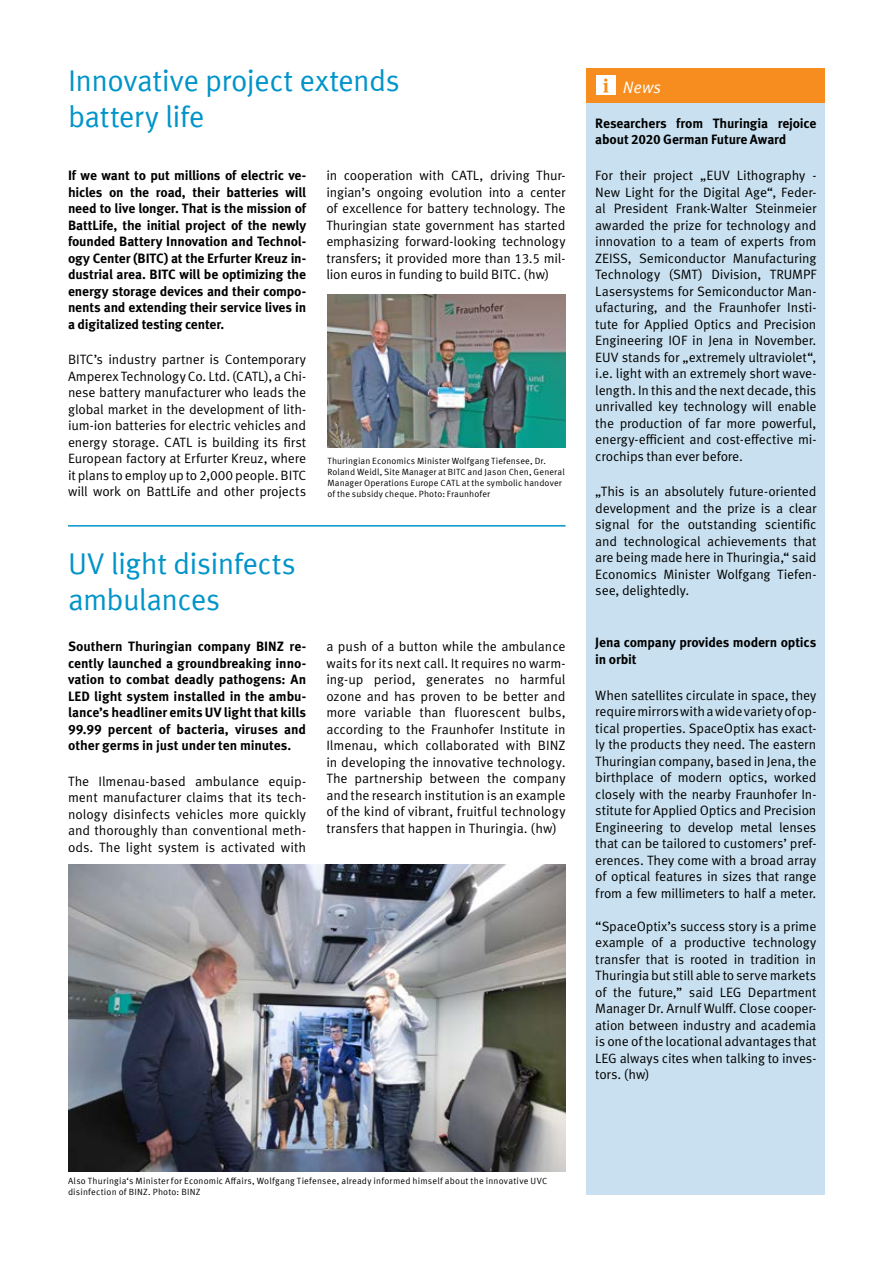
<style>
.page{position:relative;width:893px;height:1263px;background:#fff}
.page>*{position:absolute;margin:0;border:0;box-sizing:border-box;transform-origin:0 0}
.t1{font:30px/36px "Meta Offc Norm";letter-spacing:-.02em;color:#0094c9}
.t2{font:16.5px "Meta Offc Norm Ita";color:#fff}
.t3{font:13.5px/16.5px "Meta OT Norm";letter-spacing:-.01em;color:#000;text-align:justify}
.t4{font:700 13.5px/16.5px "Meta OT";letter-spacing:-.01em;color:#000}
.t5{font:9px/10.8px "Meta Offc Norm";letter-spacing:.02em;color:#000}
</style>
<div class="page">
<div style="left:587px;top:68px;width:238px;height:1127px;background:#c8e0ef"></div>
<div style="left:587px;top:68px;width:238px;height:34px;background:#f78d1e"></div>
<div style="left:596px;top:76px;width:20px;height:19px;background:#fff"></div>
<svg style="left:603px;top:78px;width:5px;height:14px"></svg>
<img style="left:68px;top:864px;width:498px;height:307px">
<hr style="left:68px;top:525px;width:498px;height:2px;background:#0094c9">
<img style="left:327px;top:295px;width:239px;height:153px">
<h1 class="t1" style="left:68px;top:63px;width:333px">Innovative project extends battery life</h1>
<p class="t3" style="left:326px;top:168px;width:241px">in cooperation with CATL, driving Thur&shy;ingian’s ongoing evolution into a center of excellence for battery technology. The Thuringian state government has started emphasizing forward-looking technology transfers; it provided more than 13.5 mil&shy;lion euros in funding to build BITC. (hw)</p>
<p class="t4" style="left:68px;top:167px;width:240px;text-align:justify">If we want to put millions of electric ve&shy;hicles on the road, their batteries will need to live longer. That is the mission of BattLife, the initial project of the newly founded Battery Innovation and Technol&shy;ogy Center (BITC) at the Erfurter Kreuz in&shy;dustrial area. BITC will be optimizing the energy storage devices and their compo&shy;nents and extending their service lives in a digitalized testing center.</p>
<p class="t3" style="left:68px;top:352px;width:240px">BITC’s industry partner is Contemporary Amperex Technology Co. Ltd. (CATL), a Chi&shy;nese battery manufacturer who leads the global market in the development of lith&shy;ium-ion batteries for electric vehicles and energy storage. CATL is building its first European factory at Erfurter Kreuz, where it plans to employ up to 2,000 people. BITC will work on BattLife and other projects</p>
<p class="t5" style="left:327px;top:456px;width:239px">Thuringian Economics Minister Wolfgang Tiefensee, Dr.<br>Roland Weidl, Site Manager at BITC and Jason Chen, General Manager Operations Europe CATL at the symbolic handover of the subsidy cheque. Photo: Fraunhofer</p>
<h1 class="t1" style="left:68px;top:546px;width:229px">UV light disinfects ambulances</h1>
<p class="t4" style="left:68px;top:638px;width:240px;text-align:justify">Southern Thuringian company BINZ re&shy;cently launched a groundbreaking inno&shy;vation to combat deadly pathogens: An LED light system installed in the ambu&shy;lance’s headliner emits UV light that kills 99.99 percent of bacteria, viruses and other germs in just under ten minutes.</p>
<p class="t3" style="left:68px;top:773px;width:240px">The Ilmenau-based ambulance equip&shy;ment manufacturer claims that its tech&shy;nology disinfects vehicles more quickly and thoroughly than conventional meth&shy;ods. The light system is activated with</p>
<p class="t3" style="left:326px;top:638px;width:241px">a push of a button while the ambulance waits for its next call. It requires no warm&shy;ing-up period, generates no harmful ozone and has proven to be better and more variable than fluorescent bulbs, according to the Fraunhofer Institute in Ilmenau, which collaborated with BINZ in developing the innovative technology.<br>The partnership between the company and the research institution is an example of the kind of vibrant, fruitful technology transfers that happen in Thuringia. (hw)</p>
<p class="t2" style="left:623px;top:77px;width:40px">News</p>
<p class="t4" style="left:595px;top:115px;width:223px">Researchers from Thuringia rejoice about 2020 German Future Award</p>
<p class="t3" style="left:595px;top:167px;width:223px">For their project „EUV Lithography - New Light for the Digital Age“, Feder&shy;al President Frank-Walter Steinmeier awarded the prize for technology and innovation to a team of experts from ZEISS, Semiconductor Manufacturing Technology (SMT) Division, TRUMPF Lasersystems for Semiconductor Man&shy;ufacturing, and the Fraunhofer Insti&shy;tute for Applied Optics and Precision Engineering IOF in Jena in November.<br>EUV stands for „extremely ultraviolet“, i.e. light with an extremely short wave&shy;length. In this and the next decade, this unrivalled key technology will enable the production of far more powerful, energy-efficient and cost-effective mi&shy;crochips than ever before.</p>
<p class="t3" style="left:595px;top:483px;width:223px">„This is an absolutely future-oriented development and the prize is a clear signal for the outstanding scientific and technological achievements that are being made here in Thuringia,“ said Economics Minister Wolfgang Tiefen&shy;see, delightedly.</p>
<p class="t4" style="left:595px;top:635px;width:223px">Jena company provides modern optics in orbit</p>
<p class="t3" style="left:595px;top:687px;width:223px">When satellites circulate in space, they require mirrors with a wide variety of op&shy;tical properties. SpaceOptix has exact&shy;ly the products they need. The eastern Thuringian company, based in Jena, the birthplace of modern optics, worked closely with the nearby Fraunhofer In&shy;stitute for Applied Optics and Precision Engineering to develop metal lenses that can be tailored to customers’ pref&shy;erences. They come with a broad array of optical features in sizes that range from a few millimeters to half a meter.</p>
<p class="t3" style="left:595px;top:918px;width:223px">“SpaceOptix’s success story is a prime example of a productive technology transfer that is rooted in tradition in Thuringia but still able to serve markets of the future,” said LEG Department Manager Dr. Arnulf Wulff. Close cooper&shy;ation between industry and academia is one of the locational advantages that LEG always cites when talking to inves&shy;tors. (hw)</p>
<p class="t5" style="left:68px;top:1176px;width:481px">Also Thuringia‘s Minister for Economic Affairs, Wolfgang Tiefensee, already informed himself about the innovative UVC disinfection of BINZ. Photo: BINZ</p>
</div>
